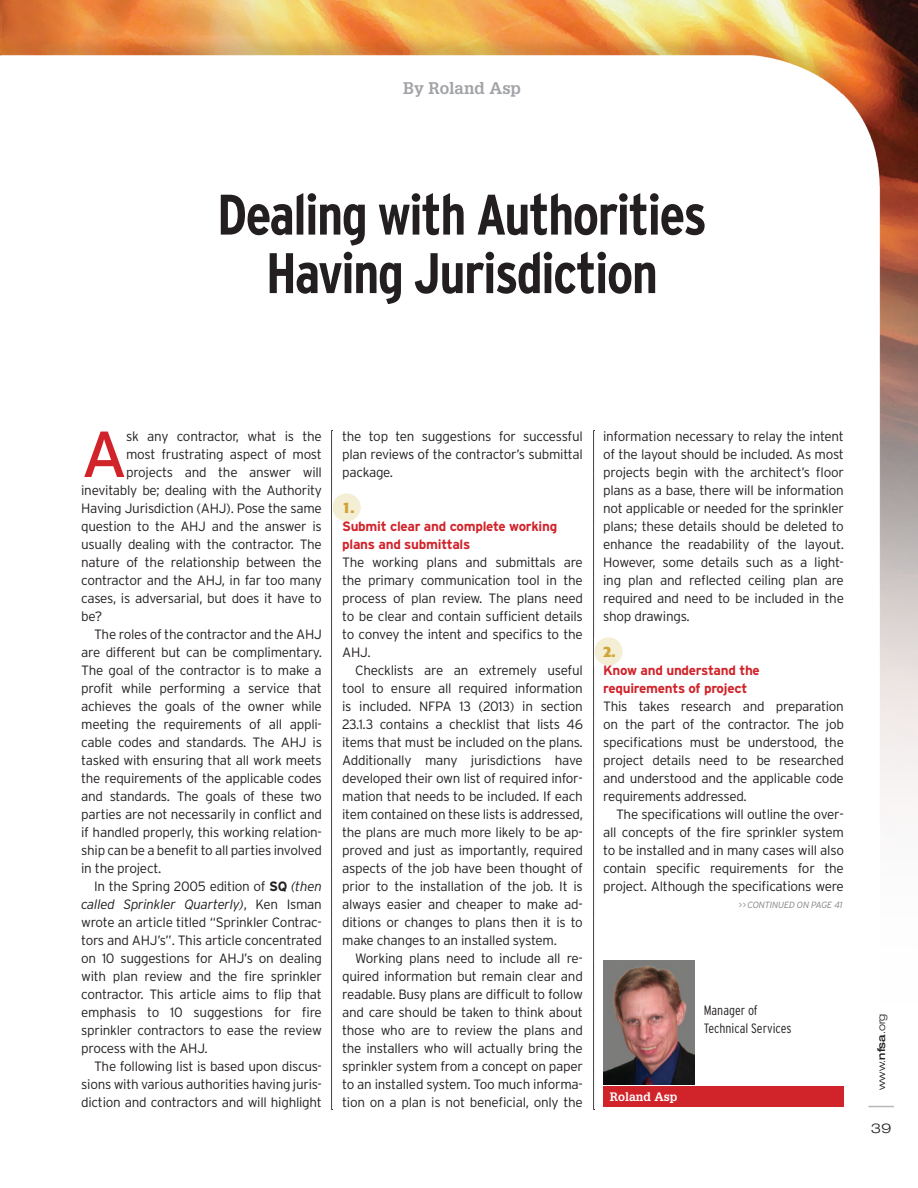
<style>
.page{position:relative;width:918px;height:1188px;background:#fff}
.page>*{position:absolute;margin:0;border:0;box-sizing:border-box;transform-origin:0 0}
._3-LINE_CAP{font:64.95px "Interstate";color:#d1232a}
.t1{font:700 condensed 57px/58.5px "Interstate";letter-spacing:-.03em;color:#231f20;text-align:center}
.t2{font:700 16.5px "Glypha";color:#a1a3a6}
._1b-base_text{font:700 15px "Formata";color:#dbb046}
._1b-base_text-2{font:300 13.5px/18px "Interstate";letter-spacing:-.02em;color:#231f20;text-align:justify}
._3-LINE_CAP-2{font:300 13.5px "Interstate";letter-spacing:-.02em;color:#231f20}
._1b-base_text-3{font:700 13.5px/18px "Interstate";letter-spacing:-.02em;color:#d1232a}
.t3{font:300 condensed 13.5px/18px "Interstate";color:#231f20}
.t4{font:300 expanded 13.5px "Helvetica Neue";color:#231f20;scale:1.15 1}
.t5{font:700 12px "Glypha";color:#fff}
.t6{font:300 expanded 10.5px "Helvetica Neue";color:#231f20}
.t7{font:italic 300 9px "Interstate";letter-spacing:-.02em;color:#808285}
.s1{font-weight:700}
.s2{font-style:italic}
.s3{font-weight:500}
</style>
<div class="page">
<img style="left:0;top:0;width:918px;height:806px">
<svg style="left:868px;top:1106px;width:26px;height:1px"></svg>
<svg style="left:331px;top:430px;width:2px;height:680px"></svg>
<svg style="left:593px;top:430px;width:2px;height:680px"></svg>
<div style="left:603px;top:1087px;width:241px;height:20px;background:#d1232a"></div>
<img style="left:603px;top:960px;width:92px;height:124px">
<div style="left:333px;top:493px;width:28px;height:28px;background:#f4efd4;border-radius:50%"></div>
<div style="left:594px;top:637px;width:29px;height:28px;background:#f4efd4;border-radius:50%"></div>
<p class="t2" style="left:403px;top:78px;width:119px">By Roland Asp</p>
<p class="t1" style="left:217px;top:185px;width:491px">Dealing with Authorities<br>Having Jurisdiction</p>
<p class="_3-LINE_CAP" style="left:81px;top:415px;width:48px">A</p>
<p class="_3-LINE_CAP-2" style="left:126px;top:428px;width:197px">sk any contractor, what is the</p>
<p class="_3-LINE_CAP-2" style="left:126px;top:446px;width:197px">most frustrating aspect of most</p>
<p class="_3-LINE_CAP-2" style="left:126px;top:464px;width:197px">projects and the answer will</p>
<p class="_3-LINE_CAP-2" style="left:81px;top:482px;width:242px">inevitably be; dealing with the Authority</p>
<p class="_3-LINE_CAP-2" style="left:81px;top:500px;width:242px">Having Jurisdiction (AHJ). Pose the same</p>
<p class="_3-LINE_CAP-2" style="left:81px;top:518px;width:242px">question to the AHJ and the answer is</p>
<p class="_3-LINE_CAP-2" style="left:81px;top:536px;width:242px">usually dealing with the contractor. The</p>
<p class="_3-LINE_CAP-2" style="left:81px;top:554px;width:242px">nature of the relationship between the</p>
<p class="_3-LINE_CAP-2" style="left:81px;top:572px;width:242px">contractor and the AHJ, in far too many</p>
<p class="_3-LINE_CAP-2" style="left:81px;top:590px;width:242px">cases, is adversarial, but does it have to</p>
<p class="_3-LINE_CAP-2" style="left:81px;top:608px;width:23px">be?</p>
<p class="_1b-base_text-2" style="left:81px;top:625px;width:242px;text-indent:13px">The roles of the contractor and the AHJ are different but can be complimentary.<br>The goal of the contractor is to make a profit while performing a service that achieves the goals of the owner while meeting the requirements of all appli&shy;cable codes and standards. The AHJ is tasked with ensuring that all work meets the requirements of the applicable codes and standards. The goals of these two parties are not necessarily in conflict and if handled properly, this working relation&shy;ship can be a benefit to all parties involved in the project.</p>
<p class="_1b-base_text-2" style="left:81px;top:877px;width:242px;text-indent:13px">In the Spring 2005 edition of <span class="s1">SQ</span> <span class="s2">(then called Sprinkler Quarterly)</span>, Ken Isman wrote an article titled “Sprinkler Contrac&shy;tors and AHJ’s”. This article concentrated on 10 suggestions for AHJ’s on dealing with plan review and the fire sprinkler contractor. This article aims to flip that emphasis to 10 suggestions for fire sprinkler contractors to ease the review process with the AHJ.</p>
<p class="_1b-base_text-2" style="left:81px;top:1057px;width:242px;text-indent:13px">The following list is based upon discus&shy;sions with various authorities having juris&shy;diction and contractors and will highlight</p>
<p class="_1b-base_text-2" style="left:342px;top:427px;width:242px">the top ten suggestions for successful plan reviews of the contractor’s submittal package.</p>
<p class="_1b-base_text" style="left:342px;top:498px;width:14px">1.</p>
<p class="_1b-base_text-3" style="left:342px;top:517px;width:217px">Submit clear and complete working plans and submittals</p>
<p class="_1b-base_text-2" style="left:342px;top:553px;width:242px">The working plans and submittals are the primary communication tool in the process of plan review. The plans need to be clear and contain sufficient details to convey the intent and specifics to the AHJ.</p>
<p class="_1b-base_text-2" style="left:342px;top:661px;width:242px;text-indent:13px">Checklists are an extremely useful tool to ensure all required information is included. NFPA 13 (2013) in section 23.1.3 contains a checklist that lists 46 items that must be included on the plans.<br>Additionally many jurisdictions have developed their own list of required infor&shy;mation that needs to be included. If each item contained on these lists is addressed, the plans are much more likely to be ap&shy;proved and just as importantly, required aspects of the job have been thought of prior to the installation of the job. It is always easier and cheaper to make ad&shy;ditions or changes to plans then it is to make changes to an installed system.</p>
<p class="_1b-base_text-2" style="left:342px;top:949px;width:242px;text-indent:13px">Working plans need to include all re&shy;quired information but remain clear and readable. Busy plans are difficult to follow and care should be taken to think about those who are to review the plans and the installers who will actually bring the sprinkler system from a concept on paper to an installed system. Too much informa&shy;tion on a plan is not beneficial, only the</p>
<p class="_1b-base_text-2" style="left:603px;top:427px;width:242px">information necessary to relay the intent of the layout should be included. As most projects begin with the architect’s floor plans as a base, there will be information not applicable or needed for the sprinkler plans; these details should be deleted to enhance the readability of the layout.<br>However, some details such as a light&shy;ing plan and reflected ceiling plan are required and need to be included in the shop drawings.</p>
<p class="_1b-base_text" style="left:603px;top:642px;width:14px">2.</p>
<p class="_1b-base_text-3" style="left:603px;top:661px;width:158px">Know and understand the requirements of project</p>
<p class="_1b-base_text-2" style="left:603px;top:697px;width:242px">This takes research and preparation on the part of the contractor. The job specifications must be understood, the project details need to be researched and understood and the applicable code requirements addressed.</p>
<p class="_1b-base_text-2" style="left:603px;top:805px;width:242px;text-indent:13px">The specifications will outline the over&shy;all concepts of the fire sprinkler system to be installed and in many cases will also contain specific requirements for the project. Although the specifications were</p>
<p class="t7" style="left:739px;top:899px;width:105px">&gt; &gt; CONTINUED ON PAGE 41</p>
<p class="t5" style="left:610px;top:1089px;width:69px">Roland Asp</p>
<p class="t3" style="left:704px;top:1001px;width:89px">Manager of<br>Technical Services</p>
<p class="t6" style="left:875px;top:1090px;width:78px;rotate:-90deg">www.<span class="s3">nfsa</span>.org</p>
<p class="t4" style="left:871px;top:1120px;width:20px">39</p>
</div>
